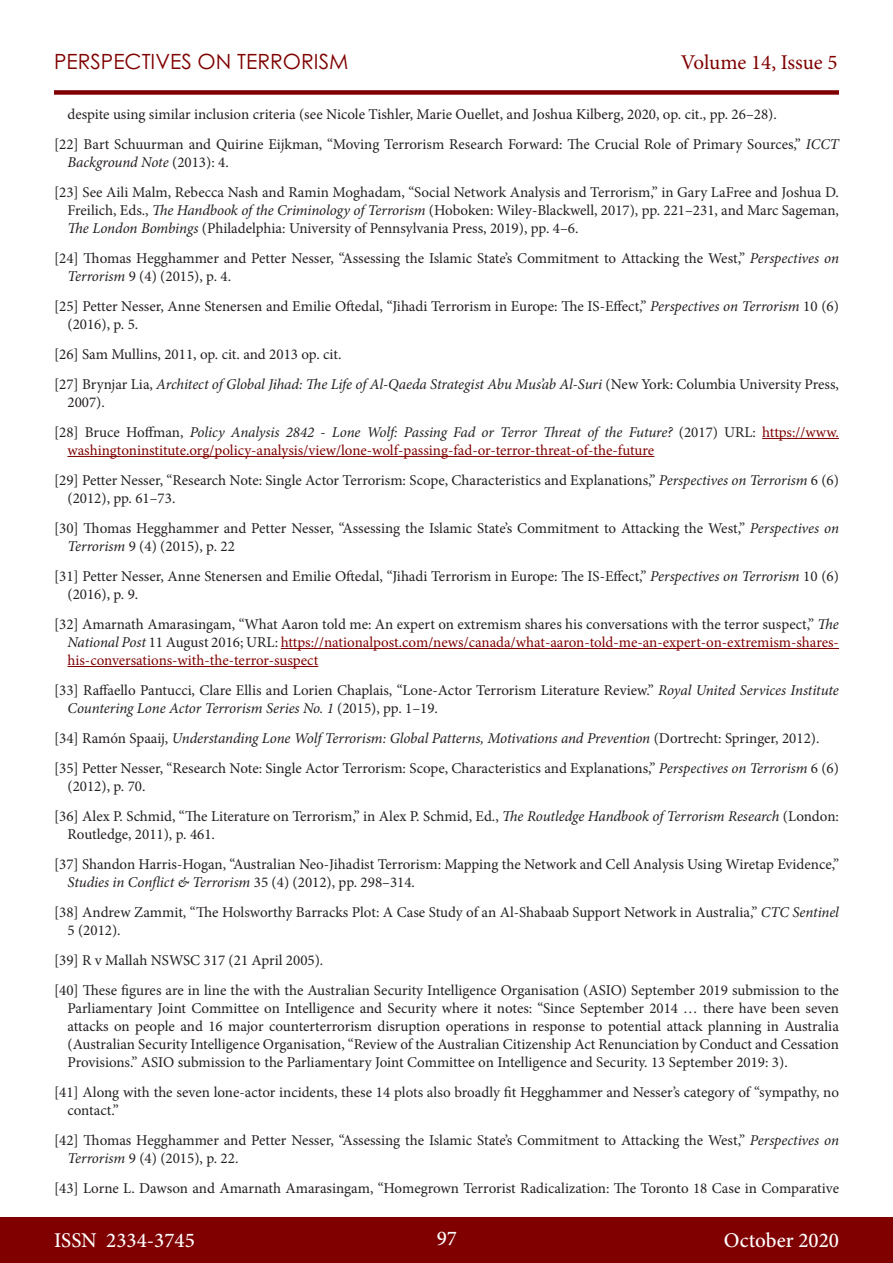
<style>
.page{position:relative;width:893px;height:1263px;background:#fff}
.page>*{position:absolute;margin:0;border:0;box-sizing:border-box;transform-origin:0 0}
.t1{font:500 21px "Minion Pro";color:#fff}
.t2{font:21px "Century Gothic Pro";color:#800000}
.t3{font:21px "Minion Pro";letter-spacing:-.005em;color:#800000}
.Endnote_text{font:15px/18px "Minion Pro";color:#231f20}
.Endnote_text-2{font:15px/18px "Minion Pro";letter-spacing:-.005em;color:#800000}
.Endnote_text-3{font:italic 15px/18px "Minion Pro";letter-spacing:-.01em;color:#231f20}
.Footnote_text{font:15px/18px "Minion Pro";color:#231f20}
.s1{font-style:italic}
.s2{font-style:normal}
.s3{color:#231f20}
.s4{font-style:italic;color:#231f20}
</style>
<div class="page">
<div style="left:0;top:1217px;width:893px;height:46px;background:#800000"></div>
<div style="left:54px;top:90px;width:785px;height:5px;background:#800000"></div>
<hr style="left:762px;top:438px;width:77px;height:1px;background:#800000">
<hr style="left:68px;top:456px;width:586px;height:1px;background:#800000">
<hr style="left:281px;top:648px;width:558px;height:1px;background:#800000">
<hr style="left:68px;top:666px;width:250px;height:1px;background:#800000">
<h1 class="t2" style="left:54px;top:49px;width:296px">PERSPECTIVES ON TERRORISM</h1>
<h1 class="t3" style="left:681px;top:48px;width:158px">Volume 14, Issue 5</h1>
<p class="Endnote_text" style="left:68px;top:105px;width:711px">despite using similar inclusion criteria (see Nicole Tishler, Marie Ouellet, and Joshua Kilberg, 2020, op. cit., pp. 26–28).</p>
<p class="Endnote_text" style="left:68px;top:135px;width:773px;text-indent:-14px">[22] Bart Schuurman and Quirine Eijkman, “Moving Terrorism Research Forward: The Crucial Role of Primary Sources,” <span class="s1">ICCT<br>Background Note</span> (2013): 4.</p>
<p class="Endnote_text" style="left:68px;top:183px;width:773px;text-align:justify;text-indent:-14px">[23] See Aili Malm, Rebecca Nash and Ramin Moghadam, “Social Network Analysis and Terrorism,” in Gary LaFree and Joshua D.<br>Freilich, Eds., <span class="s1">The Handbook of the Criminology of Terrorism</span> (Hoboken: Wiley-Blackwell, 2017), pp. 221–231, and Marc Sageman, <span class="s1">The London Bombings</span> (Philadelphia: University of Pennsylvania Press, 2019), pp. 4–6.</p>
<p class="Endnote_text" style="left:68px;top:249px;width:773px;text-indent:-14px">[24] Thomas Hegghammer and Petter Nesser, “Assessing the Islamic State’s Commitment to Attacking the West,” <span class="s1">Perspectives on<br>Terrorism</span> 9 (4) (2015), p. 4.</p>
<p class="Endnote_text" style="left:68px;top:297px;width:773px;text-indent:-14px">[25] Petter Nesser, Anne Stenersen and Emilie Oftedal, “Jihadi Terrorism in Europe: The IS-Effect,” <span class="s1">Perspectives on Terrorism</span> 10 (6) (2016), p. 5.</p>
<p class="Endnote_text" style="left:54px;top:345px;width:289px">[26] Sam Mullins, 2011, op. cit. and 2013 op. cit.</p>
<p class="Endnote_text-3" style="left:68px;top:375px;width:773px;text-indent:-14px"><span class="s2">[27] Brynjar Lia,</span> Architect of Global Jihad: The Life of Al-Qaeda Strategist Abu Mus’ab Al-Suri <span class="s2">(New York: Columbia University Press,<br>2007).</span></p>
<p class="Endnote_text-2" style="left:68px;top:423px;width:773px;text-indent:-14px"><span class="s3">[28] Bruce Hoffman,</span> <span class="s4">Policy Analysis 2842 - Lone Wolf: Passing Fad or Terror Threat of the Future?</span> <span class="s3">(2017) URL:</span> https://www. washingtoninstitute.org/policy-analysis/view/lone-wolf-passing-fad-or-terror-threat-of-the-future</p>
<p class="Endnote_text" style="left:68px;top:471px;width:773px;text-indent:-14px">[29] Petter Nesser, “Research Note: Single Actor Terrorism: Scope, Characteristics and Explanations,” <span class="s1">Perspectives on Terrorism</span> 6 (6) (2012), pp. 61–73.</p>
<p class="Endnote_text" style="left:68px;top:519px;width:773px;text-indent:-14px">[30] Thomas Hegghammer and Petter Nesser, “Assessing the Islamic State’s Commitment to Attacking the West,” <span class="s1">Perspectives on<br>Terrorism</span> 9 (4) (2015), p. 22</p>
<p class="Endnote_text" style="left:68px;top:567px;width:773px;text-indent:-14px">[31] Petter Nesser, Anne Stenersen and Emilie Oftedal, “Jihadi Terrorism in Europe: The IS-Effect,” <span class="s1">Perspectives on Terrorism</span> 10 (6) (2016), p. 9.</p>
<p class="Endnote_text-2" style="left:68px;top:615px;width:773px;text-align:justify;text-indent:-14px"><span class="s3">[32] Amarnath Amarasingam, “What Aaron told me: An expert on extremism shares his conversations with the terror suspect,”</span> <span class="s4">The National Post</span> <span class="s3">11 August 2016; URL:</span> https://nationalpost.com/news/canada/what-aaron-told-me-an-expert-on-extremism-shares&shy;his-conversations-with-the-terror-suspect</p>
<p class="Endnote_text" style="left:68px;top:681px;width:773px;text-indent:-14px">[33] Raffaello Pantucci, Clare Ellis and Lorien Chaplais, “Lone-Actor Terrorism Literature Review.” <span class="s1">Royal United Services Institute<br>Countering Lone Actor Terrorism Series No. 1</span> (2015), pp. 1–19.</p>
<p class="Endnote_text-3" style="left:54px;top:729px;width:767px"><span class="s2">[34] Ramón Spaaij,</span> Understanding Lone Wolf Terrorism: Global Patterns, Motivations and Prevention <span class="s2">(Dortrecht: Springer, 2012).</span></p>
<p class="Endnote_text" style="left:68px;top:759px;width:773px;text-indent:-14px">[35] Petter Nesser, “Research Note: Single Actor Terrorism: Scope, Characteristics and Explanations,” <span class="s1">Perspectives on Terrorism</span> 6 (6) (2012), p. 70.</p>
<p class="Endnote_text" style="left:68px;top:807px;width:773px;text-indent:-14px">[36] Alex P. Schmid, “The Literature on Terrorism,” in Alex P. Schmid, Ed., <span class="s1">The Routledge Handbook of Terrorism Research</span> (London:<br>Routledge, 2011), p. 461.</p>
<p class="Endnote_text" style="left:68px;top:855px;width:773px;text-indent:-14px">[37] Shandon Harris-Hogan, “Australian Neo-Jihadist Terrorism: Mapping the Network and Cell Analysis Using Wiretap Evidence,”<br><span class="s1">Studies in Conflict &amp; Terrorism</span> 35 (4) (2012), pp. 298–314.</p>
<p class="Endnote_text" style="left:68px;top:903px;width:773px;text-indent:-14px">[38] Andrew Zammit, “The Holsworthy Barracks Plot: A Case Study of an Al-Shabaab Support Network in Australia,” <span class="s1">CTC Sentinel<br></span>5 (2012).</p>
<p class="Endnote_text" style="left:54px;top:951px;width:271px">[39] R v Mallah NSWSC 317 (21 April 2005).</p>
<p class="Endnote_text" style="left:68px;top:981px;width:773px;text-align:justify;text-indent:-14px">[40] These figures are in line the with the Australian Security Intelligence Organisation (ASIO) September 2019 submission to the Parliamentary Joint Committee on Intelligence and Security where it notes: “Since September 2014 … there have been seven attacks on people and 16 major counterterrorism disruption operations in response to potential attack planning in Australia (Australian Security Intelligence Organisation, “Review of the Australian Citizenship Act Renunciation by Conduct and Cessation Provisions.” ASIO submission to the Parliamentary Joint Committee on Intelligence and Security. 13 September 2019: 3).</p>
<p class="Footnote_text" style="left:68px;top:1083px;width:773px;text-indent:-14px">[41] Along with the seven lone-actor incidents, these 14 plots also broadly fit Hegghammer and Nesser’s category of “sympathy, no contact.”</p>
<p class="Endnote_text" style="left:68px;top:1131px;width:773px;text-indent:-14px">[42] Thomas Hegghammer and Petter Nesser, “Assessing the Islamic State’s Commitment to Attacking the West,” <span class="s1">Perspectives on<br>Terrorism</span> 9 (4) (2015), p. 22.</p>
<p class="Endnote_text" style="left:54px;top:1179px;width:787px">[43] Lorne L. Dawson and Amarnath Amarasingam, “Homegrown Terrorist Radicalization: The Toronto 18 Case in Comparative</p>
<h1 class="t1" style="left:54px;top:1226px;width:142px">ISSN 2334-3745</h1>
<h1 class="t1" style="left:437px;top:1224px;width:22px">97</h1>
<h1 class="t1" style="left:724px;top:1226px;width:117px">October 2020</h1>
</div>
